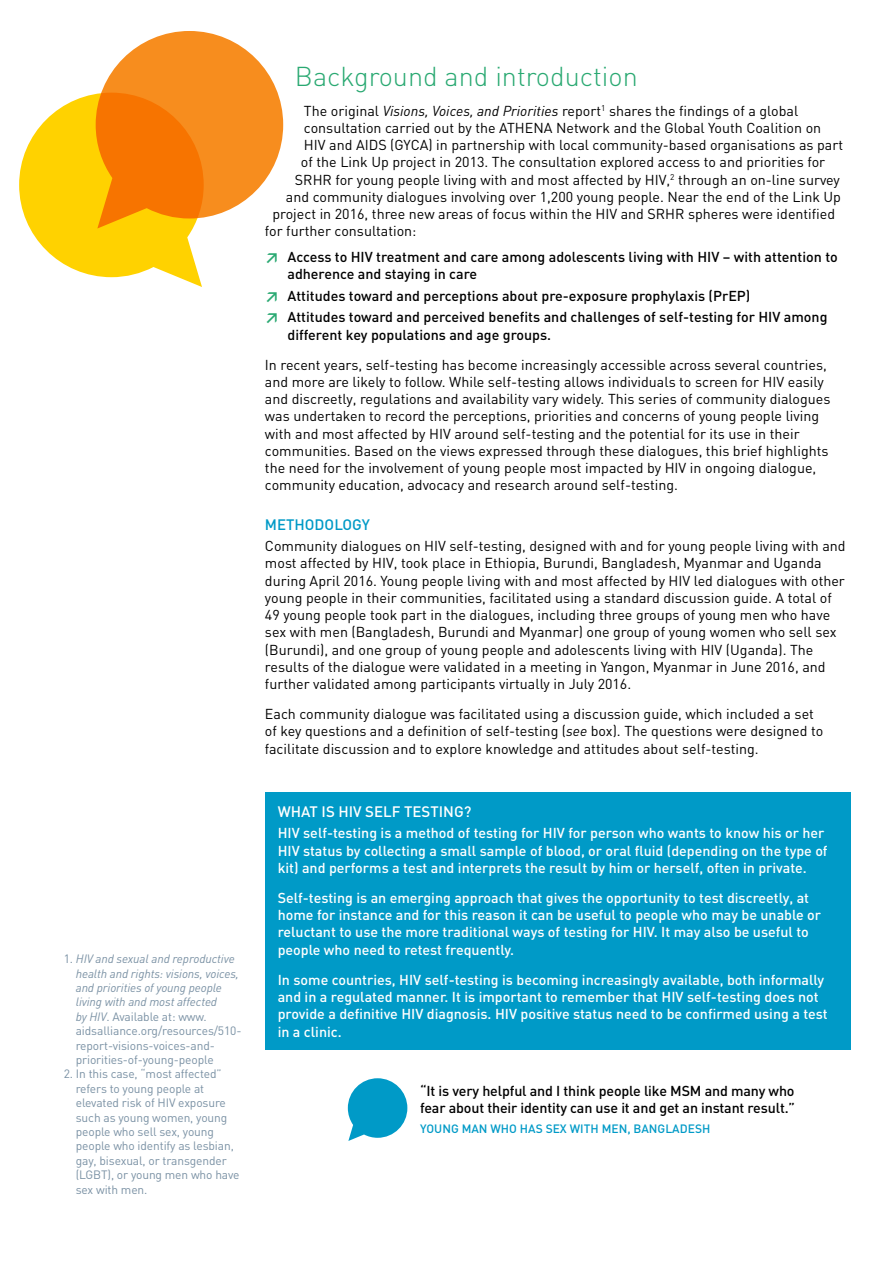
<style>
.page{position:relative;width:893px;height:1263px;background:#fff}
.page>*{position:absolute;margin:0;border:0;box-sizing:border-box;transform-origin:0 0}
.t1{font:300 27px "DIN";color:#2aa972}
.t2{font:500 15px "DIN";color:#fff}
.t3{font:500 15px "DIN";color:#009ac7}
.t4{font:14.25px/17.2px "DIN";color:#000}
.t5{font:500 14.25px/17.2px "DIN";color:#fff}
.t6{font:500 14.25px/17.2px "DIN";color:#000}
.t7{font:italic 12px/14.4px "DIN";letter-spacing:-.01em;color:#7a91a4}
.t8{font:12px/14.4px "DIN";letter-spacing:-.01em;color:#7a91a4}
.t9{font:500 12px "DIN";letter-spacing:.095em;color:#009ac7}
.s1{font-style:normal}
.s2{font-style:italic}
.s3{font-weight:700;color:#2aa972}
</style>
<div class="page">
<svg style="left:348px;top:1078px;width:59px;height:63px"></svg>
<div style="left:265px;top:792px;width:585px;height:257px;background:#009ac7"></div>
<svg style="left:19px;top:31px;width:264px;height:256px"></svg>
<p class="t7" style="left:76px;top:951px;width:167px;text-indent:-12px"><span class="s1">1.</span> HIV and sexual and reproductive health and rights: visions, voices, and priorities of young people living with and most affected<br>by HIV<span class="s1">. Available at: www. aidsalliance.org/resources/510- report-visions-voices-and&shy;priorities-of-young-people</span></p>
<p class="t8" style="left:76px;top:1067px;width:165px;text-indent:-12px">2. In this case, “most affected” refers to young people at elevated risk of HIV exposure such as young women, young people who sell sex, young people who identify as lesbian, gay, bisexual, or transgender (LGBT), or young men who have sex with men.</p>
<h1 class="t1" style="left:295px;top:59px;width:344px">Background and introduction</h1>
<p class="t4" style="left:304px;top:101px;width:496px">The original <span class="s2">Visions, Voices, and Priorities</span> report<sup>1</sup> shares the findings of a global</p>
<p class="t4" style="left:304px;top:119px;width:519px">consultation carried out by the ATHENA Network and the Global Youth Coalition on</p>
<p class="t4" style="left:304px;top:136px;width:541px">HIV and AIDS (GYCA) in partnership with local community-based organisations as part</p>
<p class="t4" style="left:301px;top:153px;width:526px">of the Link Up project in 2013. The consultation explored access to and priorities for</p>
<p class="t4" style="left:295px;top:171px;width:547px">SRHR for young people living with and most affected by HIV,<sup>2</sup> through an on-line survey</p>
<p class="t4" style="left:286px;top:188px;width:557px">and community dialogues involving over 1,200 young people. Near the end of the Link Up</p>
<p class="t4" style="left:272px;top:205px;width:564px">project in 2016, three new areas of focus within the HIV and SRHR spheres were identified</p>
<p class="t4" style="left:265px;top:222px;width:153px">for further consultation:</p>
<p class="t6" style="left:287px;top:248px;width:552px;text-indent:-23px"><span class="s3">≥</span> Access to HIV treatment and care among adolescents living with HIV – with attention to adherence and staying in care</p>
<p class="t6" style="left:265px;top:284px;width:564px;line-height:21.5px"><span class="s3">≥</span> Attitudes toward and perceptions about pre-exposure prophylaxis (PrEP)<br><span class="s3">≥</span> Attitudes toward and perceived benefits and challenges of self-testing for HIV among</p>
<p class="t6" style="left:287px;top:325px;width:265px">different key populations and age groups.</p>
<p class="t4" style="left:265px;top:356px;width:567px">In recent years, self-testing has become increasingly accessible across several countries, and more are likely to follow. While self-testing allows individuals to screen for HIV easily and discreetly, regulations and availability vary widely. This series of community dialogues was undertaken to record the perceptions, priorities and concerns of young people living with and most affected by HIV around self-testing and the potential for its use in their communities. Based on the views expressed through these dialogues, this brief highlights the need for the involvement of young people most impacted by HIV in ongoing dialogue, community education, advocacy and research around self-testing.</p>
<p class="t3" style="left:265px;top:515px;width:106px">Methodology</p>
<p class="t4" style="left:265px;top:537px;width:582px">Community dialogues on HIV self-testing, designed with and for young people living with and most affected by HIV, took place in Ethiopia, Burundi, Bangladesh, Myanmar and Uganda during April 2016. Young people living with and most affected by HIV led dialogues with other young people in their communities, facilitated using a standard discussion guide. A total of 49 young people took part in the dialogues, including three groups of young men who have sex with men (Bangladesh, Burundi and Myanmar) one group of young women who sell sex (Burundi), and one group of young people and adolescents living with HIV (Uganda). The results of the dialogue were validated in a meeting in Yangon, Myanmar in June 2016, and further validated among participants virtually in July 2016.</p>
<p class="t4" style="left:265px;top:705px;width:560px">Each community dialogue was facilitated using a discussion guide, which included a set of key questions and a definition of self-testing (<span class="s2">see</span> box). The questions were designed to facilitate discussion and to explore knowledge and attitudes about self-testing.</p>
<p class="t2" style="left:278px;top:802px;width:195px">What is HIV self testing?</p>
<p class="t5" style="left:278px;top:824px;width:551px">HIV self-testing is a method of testing for HIV for person who wants to know his or her<br>HIV status by collecting a small sample of blood, or oral fluid (depending on the type of kit) and performs a test and interprets the result by him or herself, often in private.</p>
<p class="t5" style="left:278px;top:889px;width:545px">Self-testing is an emerging approach that gives the opportunity to test discreetly, at home for instance and for this reason it can be useful to people who may be unable or reluctant to use the more traditional ways of testing for HIV. It may also be useful to people who need to retest frequently.</p>
<p class="t5" style="left:278px;top:970px;width:551px">I n some countries, HIV self-testing is becoming increasingly available, both informally and in a regulated manner. It is important to remember that HIV self-testing does not provide a definitive HIV diagnosis. HIV positive status need to be confirmed using a test in a clinic.</p>
<p class="t6" style="left:420px;top:1082px;width:376px">“It is very helpful and I think people like MSM and many who fear about their identity can use it and get an instant result.”</p>
<p class="t9" style="left:420px;top:1120px;width:283px">Young man wh o has sex with m en, Bangladesh</p>
</div>
